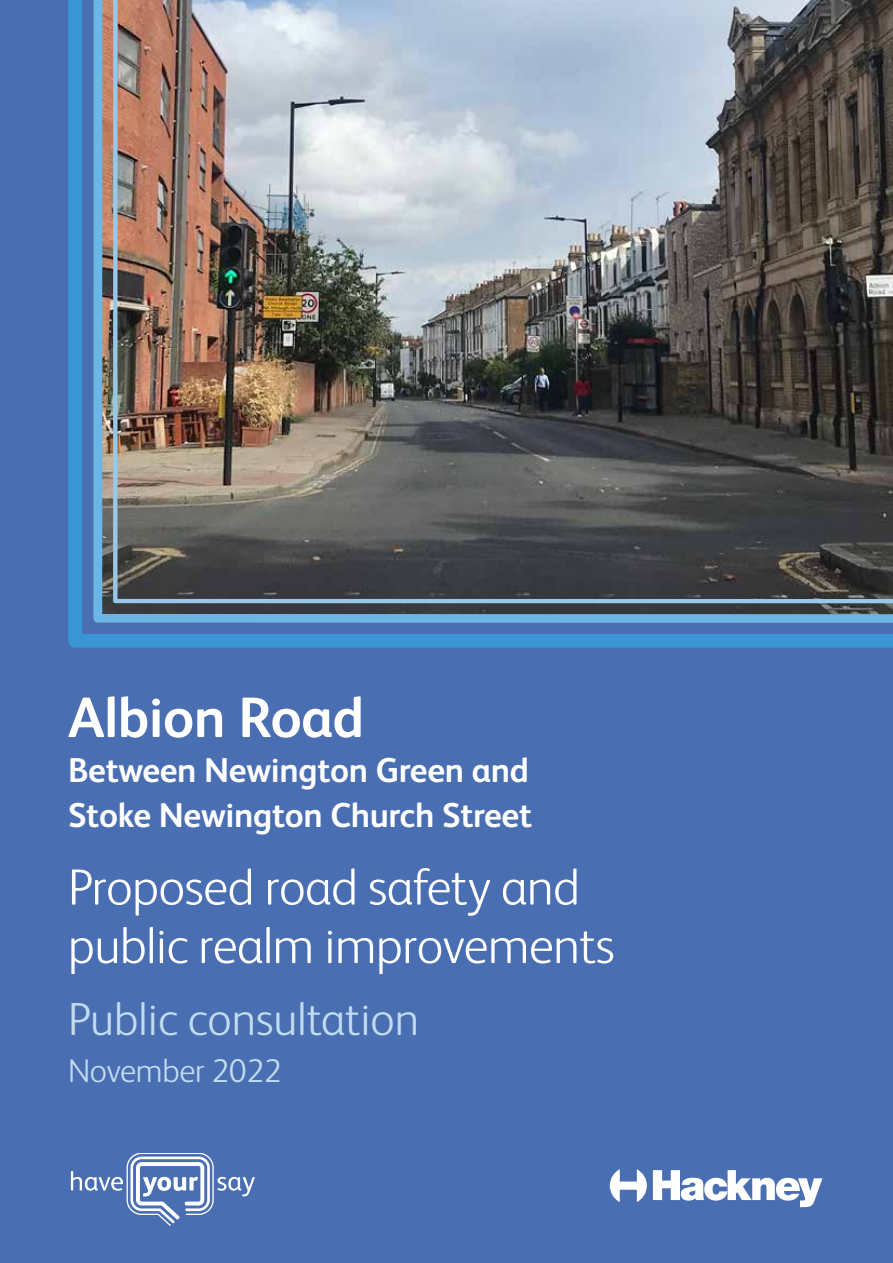
<style>
.page{position:relative;width:893px;height:1263px;background:#4a6eb2}
.page>*{position:absolute;margin:0;border:0;box-sizing:border-box;transform-origin:0 0}
.t1{font:700 57px "FS Albert";letter-spacing:-.01em;color:#fff}
.t2{font:300 51px/58.5px "FS Albert";letter-spacing:-.01em;color:#fff}
.t3{font:300 46.5px "FS Albert";color:#c2ddf0}
.t4{font:700 34.5px/45px "FS Albert";letter-spacing:-.01em;color:#fff}
.t5{font:300 33px "FS Albert";letter-spacing:-.01em;color:#c2ddf0}
</style>
<div class="page">
<svg style="left:71px;top:1153px;width:184px;height:73px"></svg>
<svg style="left:610px;top:1169px;width:37px;height:33px"></svg>
<svg style="left:653px;top:1170px;width:169px;height:37px"></svg>
<img style="left:68px;top:0;width:825px;height:648px">
<h1 class="t1" style="left:68px;top:679px;width:298px">Albion Road</h1>
<p class="t4" style="left:68px;top:746px;width:466px">Between Newington Green and<br>Stoke Newington Church Street</p>
<h2 class="t2" style="left:68px;top:855px;width:548px">Proposed road safety and public realm improvements</h2>
<h3 class="t3" style="left:68px;top:989px;width:353px">Public consultation</h3>
<p class="t5" style="left:68px;top:1048px;width:215px">November 2022</p>
</div>
